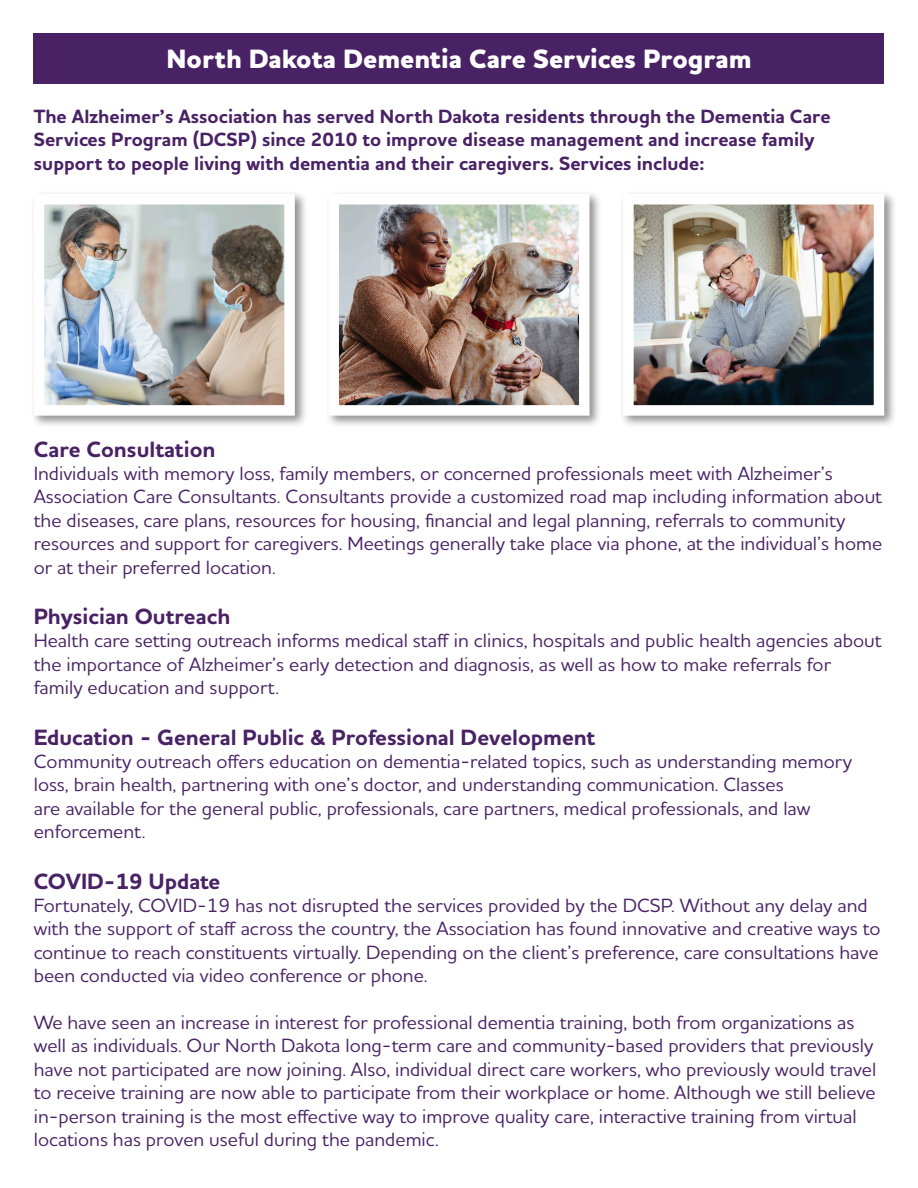
<style>
.page{position:relative;width:918px;height:1188px;background:#fff}
.page>*{position:absolute;margin:0;border:0;box-sizing:border-box;transform-origin:0 0}
.t1{font:800 27px "Houschka Alt Pro";color:#fff}
.t2{font:700 22.5px "Houschka Alt Pro";color:#482264}
.t3{font:500 19.5px/23.4px "Houschka Alt Pro";color:#482264}
.t4{font:700 19.5px/23.4px "Houschka Alt Pro";color:#482264}
</style>
<div class="page">
<div style="left:34px;top:34px;width:850px;height:50px;background:#482264"></div>
<div style="left:30px;top:191px;width:278px;height:238px;background:#231f20;opacity:.5"></div>
<img style="left:45px;top:205px;width:239px;height:200px">
<div style="left:34px;top:194px;width:261px;height:222px;border:10px solid #fff"></div>
<div style="left:325px;top:191px;width:278px;height:238px;background:#231f20;opacity:.5"></div>
<img style="left:339px;top:205px;width:240px;height:200px">
<div style="left:620px;top:191px;width:277px;height:238px;background:#231f20;opacity:.5"></div>
<img style="left:634px;top:205px;width:239px;height:200px">
<div style="left:623px;top:194px;width:261px;height:222px;border:10px solid #fff"></div>
<p class="t1" style="left:166px;top:41px;width:587px">North Dakota Dementia Care Services Program</p>
<p class="t4" style="left:34px;top:105px;width:798px">The Alzheimer’s Association has served North Dakota residents through the Dementia Care<br>Services Program (DCSP) since 2010 to improve disease management and increase family support to people living with dementia and their caregivers. Services include:</p>
<p class="t2" style="left:34px;top:434px;width:183px">Care Consultation</p>
<p class="t3" style="left:34px;top:461px;width:850px">Individuals with memory loss, family members, or concerned professionals meet with Alzheimer’s Association Care Consultants. Consultants provide a customized road map including information about the diseases, care plans, resources for housing, financial and legal planning, referrals to community resources and support for caregivers. Meetings generally take place via phone, at the individual’s home or at their preferred location.</p>
<p class="t2" style="left:34px;top:602px;width:198px">Physician Outreach</p>
<p class="t3" style="left:34px;top:628px;width:849px">Health care setting outreach informs medical staff in clinics, hospitals and public health agencies about the importance of Alzheimer’s early detection and diagnosis, as well as how to make referrals for family education and support.</p>
<p class="t2" style="left:34px;top:722px;width:563px">Education - General Public &amp; Professional Development</p>
<p class="t3" style="left:34px;top:749px;width:820px">Community outreach offers education on dementia-related topics, such as understanding memory loss, brain health, partnering with one’s doctor, and understanding communication. Classes<br>are available for the general public, professionals, care partners, medical professionals, and law enforcement.</p>
<p class="t2" style="left:34px;top:866px;width:188px">COVID-19 Update</p>
<p class="t3" style="left:34px;top:893px;width:848px">Fortunately, COVID-19 has not disrupted the services provided by the DCSP. Without any delay and with the support of staff across the country, the Association has found innovative and creative ways to continue to reach constituents virtually. Depending on the client’s preference, care consultations have been conducted via video conference or phone.</p>
<p class="t3" style="left:34px;top:1010px;width:844px">We have seen an increase in interest for professional dementia training, both from organizations as well as individuals. Our North Dakota long-term care and community-based providers that previously have not participated are now joining. Also, individual direct care workers, who previously would travel to receive training are now able to participate from their workplace or home. Although we still believe in-person training is the most effective way to improve quality care, interactive training from virtual locations has proven useful during the pandemic.</p>
</div>
